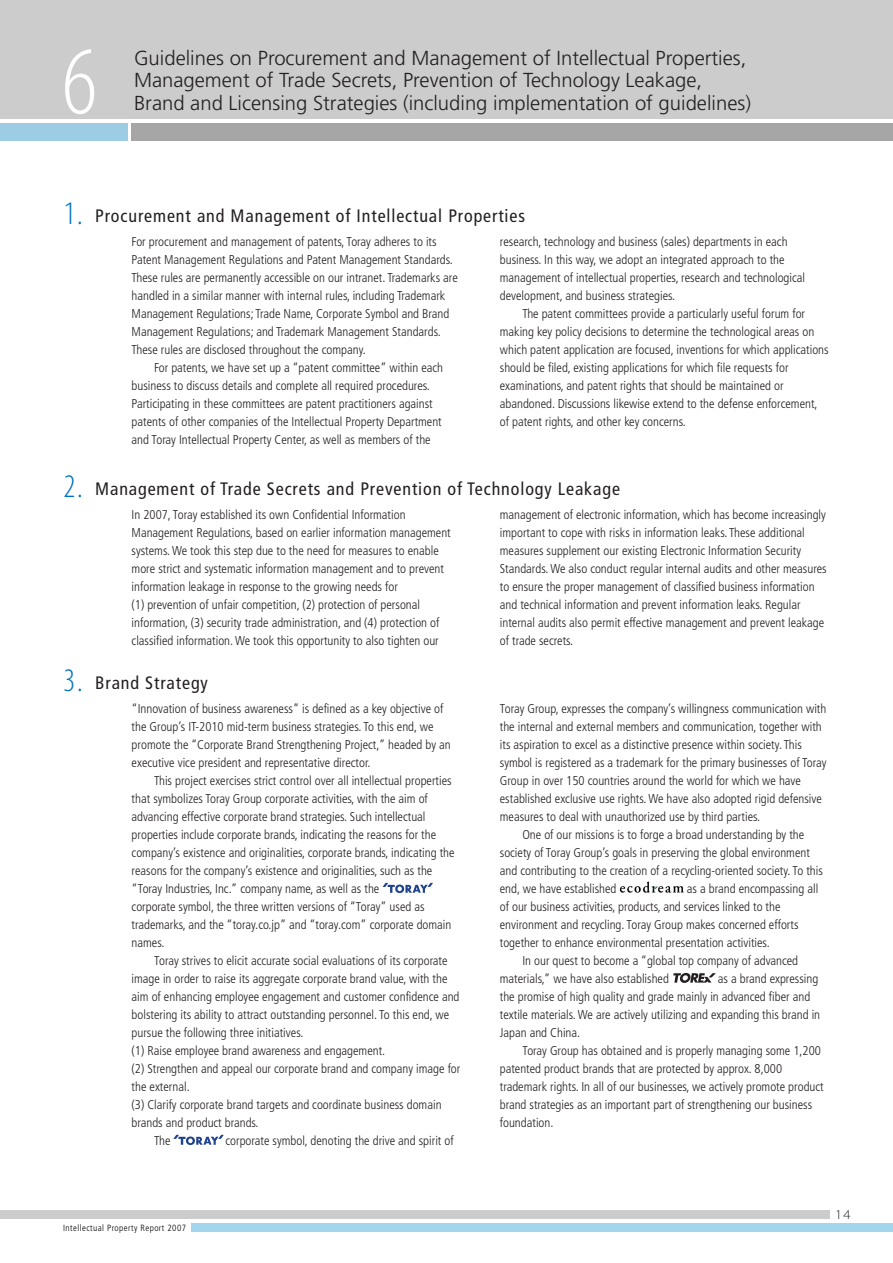
<style>
.page{position:relative;width:893px;height:1263px;background:#fff}
.page>*{position:absolute;margin:0;border:0;box-sizing:border-box;transform-origin:0 0}
.t1{font:97.65px "Myriad MM 215 300";color:#fff}
.t2{font:300 20.25px/22.5px "Frutiger";color:#231f20}
.t3{font:condensed 18px "Frutiger";letter-spacing:.05em;color:#231f20}
.t4{font:13.5px "Myriad MM 215 700";color:#231f20}
.t5{font:300 condensed 12.75px/18px "Frutiger";color:#231f20}
.t6{font:300 condensed 9px "Frutiger";letter-spacing:.05em;color:#000}
.s1{font-family:"Myriad MM 215 300";font-stretch:normal;font-size:33px;color:#0072bc}
</style>
<div class="page">
<div style="left:0;top:0;width:892px;height:119px;background:#ccc"></div>
<div style="left:0;top:123px;width:127px;height:17px;background:#9dcde4"></div>
<div style="left:132px;top:123px;width:760px;height:17px;background:#a6a6a6"></div>
<div style="left:0;top:1210px;width:829px;height:9px;background:#ccc"></div>
<div style="left:191px;top:1223px;width:701px;height:9px;background:#a3d6ee"></div>
<img style="left:619px;top:881px;width:65px;height:12px">
<svg style="left:382px;top:883px;width:51px;height:10px"></svg>
<svg style="left:173px;top:1135px;width:51px;height:10px"></svg>
<svg style="left:673px;top:973px;width:42px;height:10px"></svg>
<h1 class="t1" style="left:62px;top:44px;width:37px">6</h1>
<h2 class="t2" style="left:134px;top:48px;width:618px">Guidelines on Procurement and Management of Intellectual Properties,<br>Management of Trade Secrets, Prevention of Technology Leakage,<br>Brand and Licensing Strategies (including implementation of guidelines)</h2>
<h3 class="t3" style="left:64px;top:209px;width:463px"><span class="s1">1.</span> Procurement and Management of Intellectual Properties</h3>
<p class="t5" style="left:132px;top:233px;width:328px">For procurement and management of patents, Toray adheres to its Patent Management Regulations and Patent Management Standards.<br>These rules are permanently accessible on our intranet. Trademarks are handled in a similar manner with internal rules, including Trademark Management Regulations; Trade Name, Corporate Symbol and Brand Management Regulations; and Trademark Management Standards.<br>These rules are disclosed throughout the company.</p>
<p class="t5" style="left:132px;top:359px;width:313px;text-indent:22px">For patents, we have set up a “patent committee” within each business to discuss details and complete all required procedures.<br>Participating in these committees are patent practitioners against patents of other companies of the Intellectual Property Department and Toray Intellectual Property Center, as well as members of the</p>
<p class="t5" style="left:500px;top:233px;width:307px">research, technology and business (sales) departments in each business. In this way, we adopt an integrated approach to the management of intellectual properties, research and technological development, and business strategies.</p>
<p class="t5" style="left:500px;top:305px;width:330px;text-indent:22px">The patent committees provide a particularly useful forum for making key policy decisions to determine the technological areas on which patent application are focused, inventions for which applications should be filed, existing applications for which file requests for examinations, and patent rights that should be maintained or abandoned. Discussions likewise extend to the defense enforcement, of patent rights, and other key concerns.</p>
<h3 class="t3" style="left:64px;top:482px;width:558px"><span class="s1">2.</span> Management of Trade Secrets and Prevention of Technology Leakage</h3>
<p class="t5" style="left:132px;top:506px;width:321px">In 2007, Toray established its own Confidential Information Management Regulations, based on earlier information management systems. We took this step due to the need for measures to enable more strict and systematic information management and to prevent information leakage in response to the growing needs for<br>(1) prevention of unfair competition, (2) protection of personal information, (3) security trade administration, and (4) protection of classified information. We took this opportunity to also tighten our</p>
<p class="t5" style="left:500px;top:506px;width:328px">management of electronic information, which has become increasingly important to cope with risks in information leaks. These additional measures supplement our existing Electronic Information Security Standards. We also conduct regular internal audits and other measures to ensure the proper management of classified business information and technical information and prevent information leaks. Regular internal audits also permit effective management and prevent leakage of trade secrets.</p>
<h3 class="t3" style="left:64px;top:676px;width:146px"><span class="s1">3.</span> Brand Strategy</h3>
<p class="t5" style="left:132px;top:700px;width:320px">“Innovation of business awareness” is defined as a key objective of the Group’s IT-2010 mid-term business strategies. To this end, we promote the “Corporate Brand Strengthening Project,” headed by an executive vice president and representative director.</p>
<p class="t5" style="left:132px;top:772px;width:324px;text-indent:22px">This project exercises strict control over all intellectual properties that symbolizes Toray Group corporate activities, with the aim of advancing effective corporate brand strategies. Such intellectual properties include corporate brands, indicating the reasons for the company’s existence and originalities, corporate brands, indicating the reasons for the company’s existence and originalities, such as the “Toray Industries, Inc.” company name, as well as the<br>corporate symbol, the three written versions of “Toray” used as trademarks, and the “toray.co.jp” and “toray.com” corporate domain names.</p>
<p class="t5" style="left:154px;top:952px;width:295px">Toray strives to elicit accurate social evaluations of its corporate</p>
<p class="t5" style="left:132px;top:970px;width:317px">image in order to raise its aggregate corporate brand value, with the</p>
<p class="t5" style="left:132px;top:988px;width:329px">aim of enhancing employee engagement and customer confidence and</p>
<p class="t5" style="left:132px;top:1006px;width:319px">bolstering its ability to attract outstanding personnel. To this end, we</p>
<p class="t5" style="left:132px;top:1024px;width:173px">pursue the following three initiatives.</p>
<p class="t5" style="left:132px;top:1042px;width:255px">(1) Raise employee brand awareness and engagement.</p>
<p class="t5" style="left:132px;top:1060px;width:330px">(2) Strengthen and appeal our corporate brand and company image for</p>
<p class="t5" style="left:132px;top:1078px;width:60px">the external.</p>
<p class="t5" style="left:132px;top:1096px;width:311px">(3) Clarify corporate brand targets and coordinate business domain</p>
<p class="t5" style="left:132px;top:1114px;width:129px">brands and product brands.</p>
<p class="t5" style="left:154px;top:1132px;width:18px">The</p>
<p class="t5" style="left:225px;top:1132px;width:230px">corporate symbol, denoting the drive and spirit of</p>
<p class="t5" style="left:500px;top:700px;width:328px">Toray Group, expresses the company’s willingness communication with</p>
<p class="t5" style="left:500px;top:718px;width:323px">the internal and external members and communication, together with</p>
<p class="t5" style="left:500px;top:736px;width:303px">its aspiration to excel as a distinctive presence within society. This</p>
<p class="t5" style="left:500px;top:754px;width:328px">symbol is registered as a trademark for the primary businesses of Toray</p>
<p class="t5" style="left:500px;top:772px;width:303px">Group in over 150 countries around the world for which we have</p>
<p class="t5" style="left:500px;top:790px;width:323px">established exclusive use rights. We have also adopted rigid defensive</p>
<p class="t5" style="left:500px;top:808px;width:262px">measures to deal with unauthorized use by third parties.</p>
<p class="t5" style="left:522px;top:826px;width:283px">One of our missions is to forge a broad understanding by the</p>
<p class="t5" style="left:500px;top:844px;width:311px">society of Toray Group’s goals in preserving the global environment</p>
<p class="t5" style="left:500px;top:862px;width:324px">and contributing to the creation of a recycling-oriented society. To this</p>
<p class="t5" style="left:500px;top:880px;width:118px">end, we have established</p>
<p class="t5" style="left:687px;top:880px;width:133px">as a brand encompassing all</p>
<p class="t5" style="left:500px;top:898px;width:282px">of our business activities, products, and services linked to the</p>
<p class="t5" style="left:500px;top:916px;width:300px">environment and recycling. Toray Group makes concerned efforts</p>
<p class="t5" style="left:500px;top:934px;width:271px">together to enhance environmental presentation activities.</p>
<p class="t5" style="left:522px;top:952px;width:277px">In our quest to become a “global top company of advanced</p>
<p class="t5" style="left:500px;top:970px;width:171px">materials,” we have also established</p>
<p class="t5" style="left:500px;top:970px;width:322px;text-indent:218px">as a brand expressing the promise of high quality and grade mainly in advanced fiber and textile materials. We are actively utilizing and expanding this brand in Japan and China.</p>
<p class="t5" style="left:500px;top:1042px;width:325px;text-indent:22px">Toray Group has obtained and is properly managing some 1,200 patented product brands that are protected by approx. 8,000 trademark rights. In all of our businesses, we actively promote product brand strategies as an important part of strengthening our business foundation.</p>
<p class="t6" style="left:63px;top:1224px;width:124px">Intellectual Property Report 2007</p>
<p class="t4" style="left:835px;top:1209px;width:17px">14</p>
</div>
